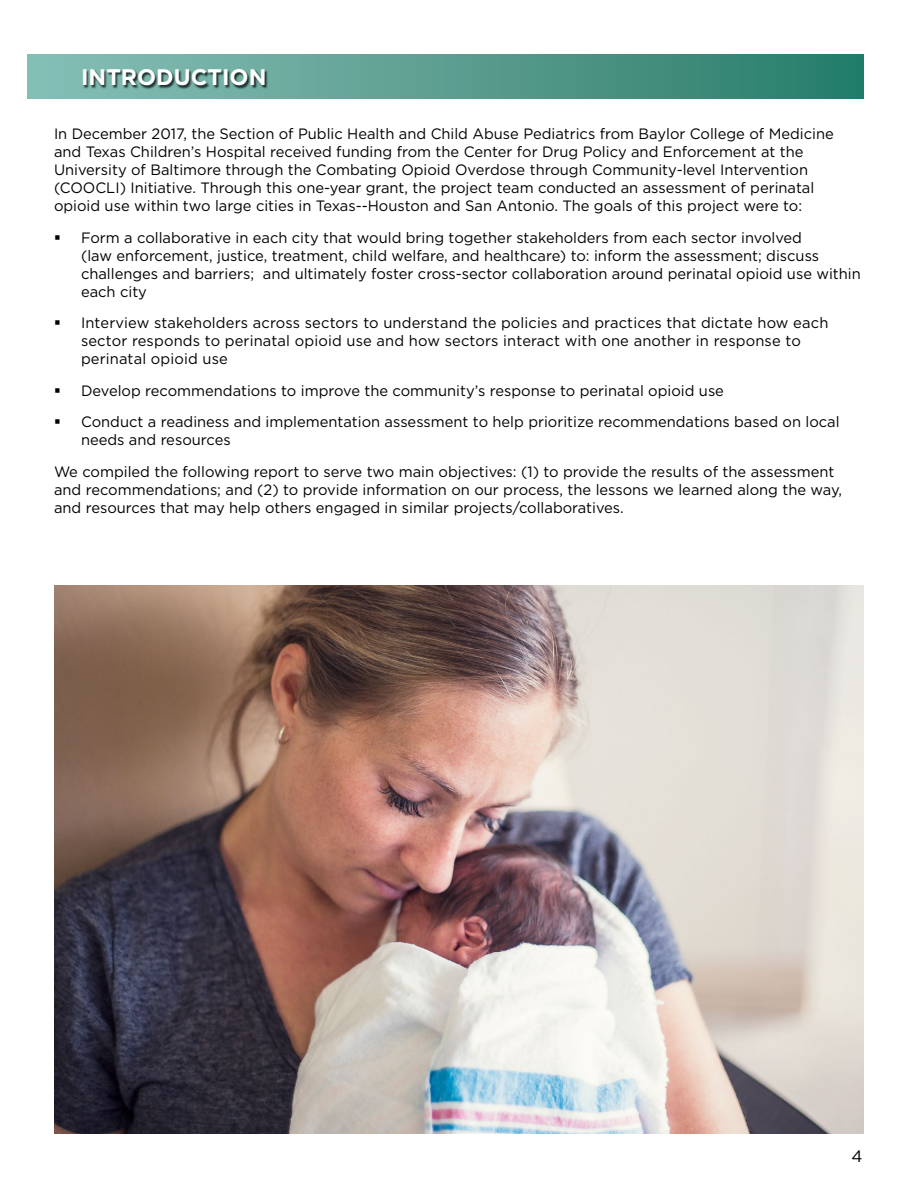
<style>
.page{position:relative;width:918px;height:1188px;background:#fff}
.page>*{position:absolute;margin:0;border:0;box-sizing:border-box;transform-origin:0 0}
.t1{font:700 22.5px "Gotham";color:#fff}
.t2{font:16.5px "Gotham";color:#000}
.t3{font:15px/18px "Gotham";color:#000}
</style>
<div class="page">
<div style="left:27px;top:54px;width:837px;height:44px;background:linear-gradient(to right,#8ac0b8,#287c69)"></div>
<div style="left:84px;top:70px;width:185px;height:20px;background:#000;opacity:.75"></div>
<img style="left:55px;top:585px;width:808px;height:549px">
<h1 class="t1" style="left:81px;top:62px;width:187px">INTRODUCTION</h1>
<p class="t3" style="left:54px;top:125px;width:781px">In December 2017, the Section of Public Health and Child Abuse Pediatrics from Baylor College of Medicine and Texas Children’s Hospital received funding from the Center for Drug Policy and Enforcement at the University of Baltimore through the Combating Opioid Overdose through Community-level Intervention (COOCLI) Initiative. Through this one-year grant, the project team conducted an assessment of perinatal opioid use within two large cities in Texas--Houston and San Antonio. The goals of this project were to:</p>
<p class="t3" style="left:81px;top:228px;width:781px">Form a collaborative in each city that would bring together stakeholders from each sector involved<br>(law enforcement, justice, treatment, child welfare, and healthcare) to: inform the assessment; discuss challenges and barriers; and ultimately foster cross-sector collaboration around perinatal opioid use within each city</p>
<p class="t3" style="left:81px;top:314px;width:749px">Interview stakeholders across sectors to understand the policies and practices that dictate how each sector responds to perinatal opioid use and how sectors interact with one another in response to perinatal opioid use</p>
<p class="t3" style="left:81px;top:375px;width:760px;line-height:31.5px">Develop recommendations to improve the community’s response to perinatal opioid use<br>Conduct a readiness and implementation assessment to help prioritize recommendations based on local</p>
<p class="t3" style="left:54px;top:424px;width:782px;line-height:31.5px;text-indent:27px">needs and resources<br>We compiled the following report to serve two main objectives: (1) to provide the results of the assessment</p>
<p class="t3" style="left:54px;top:480px;width:790px">and recommendations; and (2) to provide information on our process, the lessons we learned along the way, and resources that may help others engaged in similar projects/collaboratives.</p>
<p class="t2" style="left:851px;top:1146px;width:13px">4</p>
</div>
